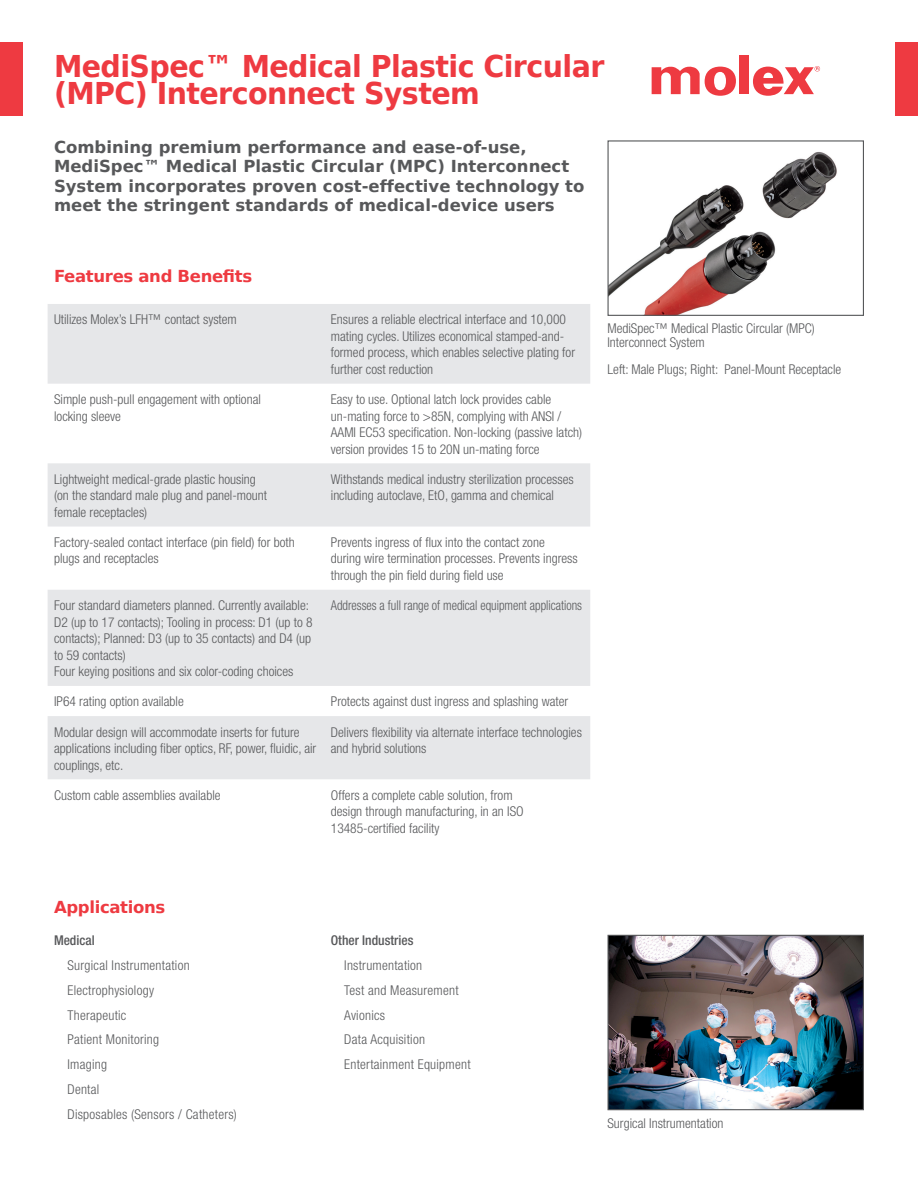
<style>
.page{position:relative;width:918px;height:1188px;background:#fff}
.page>*{position:absolute;margin:0;border:0;box-sizing:border-box;transform-origin:0 0}
.t1{font:700 30px/27px "Bitstream Vera Sans";letter-spacing:-.02em;color:#ee3a41;scale:.95 1}
.t2{font:700 16.5px/19.5px "Bitstream Vera Sans";color:#57585a}
.t3{font:700 16.5px "Bitstream Vera Sans";letter-spacing:-.02em;color:#ee3a41}
.t4{font:300 condensed 13.5px/16.5px "Helvetica Neue";color:#57585a}
.t5{font:300 condensed 13.5px/24.8px "Helvetica Neue";letter-spacing:.02em;color:#57585a}
.t6{font:300 condensed 13.5px "Helvetica Neue";color:#57585a;scale:.92 1}
.t7{font:500 condensed 13.5px "Helvetica Neue";color:#57585a}
</style>
<div class="page">
<div style="left:0;top:42px;width:23px;height:74px;background:#ee3a41"></div>
<div style="left:895px;top:42px;width:23px;height:74px;background:#ee3a41"></div>
<div style="left:739px;top:56px;width:10px;height:38px;background:#ee3a41"></div>
<svg style="left:652px;top:66px;width:84px;height:30px"></svg>
<svg style="left:753px;top:66px;width:67px;height:30px"></svg>
<img style="left:610px;top:152px;width:227px;height:162px">
<div style="left:608px;top:140px;width:256px;height:176px;border:1px solid #57585a"></div>
<img style="left:610px;top:937px;width:252px;height:171px">
<div style="left:608px;top:935px;width:256px;height:175px;border:1px solid #57585a"></div>
<svg style="left:48px;top:304px;width:542px;height:475px;fill:#e6e7e9"></svg>
<h1 class="t1" style="left:54px;top:53px;width:581px">MediSpec™ Medical Plastic Circular (MPC) Interconnect System</h1>
<p class="t2" style="left:54px;top:137px;width:532px">Combining premium performance and ease-of-use, MediSpec™ Medical Plastic Circular (MPC) Interconnect System incorporates proven cost-effective technology to meet the stringent standards of medical-device users</p>
<p class="t3" style="left:54px;top:267px;width:200px">Features and Benefits</p>
<p class="t4" style="left:54px;top:311px;width:184px">Utilizes Molex’s LFH™ contact system</p>
<p class="t4" style="left:331px;top:311px;width:246px">Ensures a reliable electrical interface and 10,000 mating cycles. Utilizes economical stamped-and&shy;formed process, which enables selective plating for further cost reduction</p>
<p class="t4" style="left:54px;top:391px;width:208px">Simple push-pull engagement with optional locking sleeve</p>
<p class="t4" style="left:331px;top:391px;width:253px">Easy to use. Optional latch lock provides cable un-mating force to &gt;85N, complying with ANSI / AAMI EC53 specification. Non-locking (passive latch) version provides 15 to 20N un-mating force</p>
<p class="t4" style="left:54px;top:471px;width:215px">Lightweight medical-grade plastic housing (on the standard male plug and panel-mount female receptacles)</p>
<p class="t4" style="left:331px;top:471px;width:244px">Withstands medical industry sterilization processes including autoclave, EtO, gamma and chemical</p>
<p class="t4" style="left:54px;top:534px;width:242px">Factory-sealed contact interface (pin field) for both plugs and receptacles</p>
<p class="t4" style="left:331px;top:534px;width:248px">Prevents ingress of flux into the contact zone during wire termination processes. Prevents ingress through the pin field during field use</p>
<p class="t4" style="left:54px;top:597px;width:260px">Four standard diameters planned. Currently available:<br>D2 (up to 17 contacts); Tooling in process: D1 (up to 8 contacts); Planned: D3 (up to 35 contacts) and D4 (up to 59 contacts)<br>Four keying positions and six color-coding choices</p>
<p class="t6" style="left:331px;top:598px;width:275px">Addresses a full range of medical equipment applications</p>
<p class="t4" style="left:54px;top:693px;width:131px">IP64 rating option available</p>
<p class="t4" style="left:331px;top:693px;width:239px">Protects against dust ingress and splashing water</p>
<p class="t4" style="left:54px;top:723px;width:264px">Modular design will accommodate inserts for future applications including fiber optics, RF, power, fluidic, air couplings, etc.</p>
<p class="t4" style="left:331px;top:723px;width:253px">Delivers flexibility via alternate interface technologies and hybrid solutions</p>
<p class="t4" style="left:54px;top:787px;width:168px">Custom cable assemblies available</p>
<p class="t4" style="left:331px;top:787px;width:194px">Offers a complete cable solution, from design through manufacturing, in an ISO<br>13485-certified facility</p>
<p class="t4" style="left:608px;top:322px;width:209px;line-height:13.5px">MediSpec™ Medical Plastic Circular (MPC)<br>Interconnect System</p>
<p class="t4" style="left:608px;top:361px;width:235px">Left: Male Plugs; Right: Panel-Mount Receptacle</p>
<p class="t3" style="left:54px;top:898px;width:113px">Applications</p>
<p class="t7" style="left:54px;top:933px;width:42px">Medical</p>
<p class="t5" style="left:68px;top:953px;width:171px">Surgical Instrumentation<br>Electrophysiology<br>Therapeutic<br>Patient Monitoring<br>Imaging<br>Dental<br>Disposables (Sensors / Catheters)</p>
<p class="t7" style="left:331px;top:932px;width:84px">Other Industries</p>
<p class="t5" style="left:344px;top:953px;width:128px">Instrumentation<br>Test and Measurement<br>Avionics<br>Data Acquisition<br>Entertainment Equipment</p>
<p class="t4" style="left:608px;top:1115px;width:118px">Surgical Instrumentation</p>
</div>
